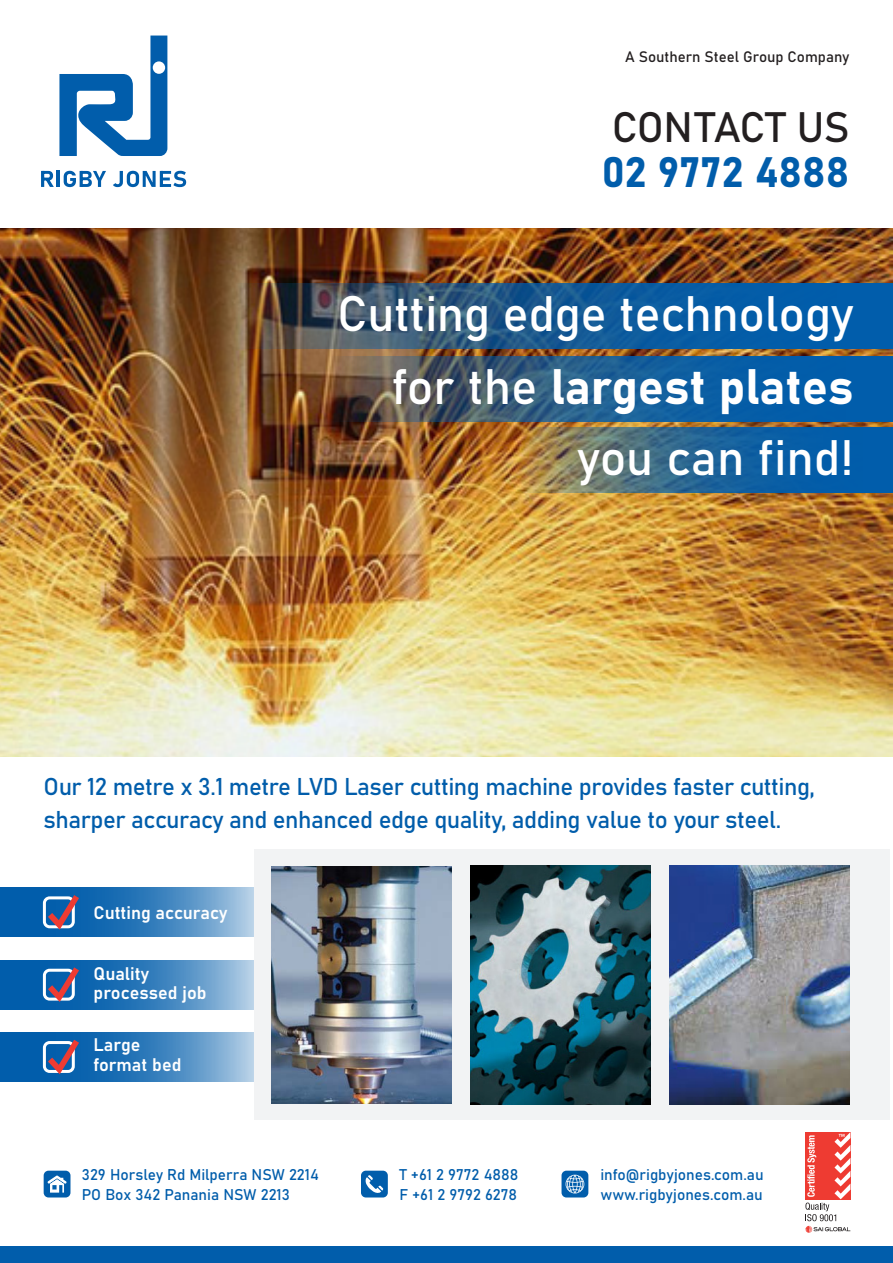
<style>
.page{position:relative;width:893px;height:1263px;background:#fff}
.page>*{position:absolute;margin:0;border:0;box-sizing:border-box;transform-origin:0 0}
.t1{font:49.2px "Bahnschrift";letter-spacing:-.01em;color:#fff}
.t2{font:42px "Bahnschrift";color:#015dab}
.t3{font:42px "Bahnschrift";letter-spacing:-.02em;color:#231f20}
.t4{font:24px/33px "Bahnschrift";letter-spacing:-.02em;color:#015dab}
.t5{font:18px/19.5px "Bahnschrift";color:#fff}
.t6{font:15.3px "Bahnschrift";color:#015dab}
.t7{font:15px "Bahnschrift";color:#231f20}
</style>
<div class="page">
<svg style="left:0;top:1032px;width:254px;height:49px;background:#3980bd"></svg>
<svg style="left:0;top:960px;width:254px;height:49px;background:#3981bd"></svg>
<svg style="left:0;top:888px;width:254px;height:49px;background:#3980bd"></svg>
<div style="left:43px;top:896px;width:32px;height:32px;border:3px solid #fff;border-radius:5px"></div>
<svg style="left:48px;top:895px;width:31px;height:34px"></svg>
<div style="left:43px;top:969px;width:32px;height:31px;border:3px solid #fff;border-radius:5px"></div>
<svg style="left:48px;top:967px;width:31px;height:35px"></svg>
<div style="left:43px;top:1041px;width:32px;height:32px;border:3px solid #fff;border-radius:5px"></div>
<svg style="left:48px;top:1040px;width:31px;height:34px"></svg>
<div style="left:254px;top:849px;width:636px;height:271px;background:#f2f3f4"></div>
<img style="left:0;top:228px;width:893px;height:529px">
<div style="left:0;top:1247px;width:893px;height:16px;background:#015dab"></div>
<div style="left:361px;top:1171px;width:27px;height:26px;background:#015dab;border-radius:5px"></div>
<svg style="left:365px;top:1175px;width:18px;height:18px"></svg>
<div style="left:44px;top:1171px;width:26px;height:26px;background:#015dab;border-radius:5px"></div>
<svg style="left:47px;top:1175px;width:20px;height:17px"></svg>
<div style="left:561px;top:1171px;width:27px;height:26px;background:#015dab;border-radius:5px"></div>
<svg style="left:566px;top:1175px;width:18px;height:18px"></svg>
<svg style="left:59px;top:36px;width:108px;height:120px"></svg>
<div style="left:153px;top:61px;width:12px;height:13px;background:#fff;border-radius:50%"></div>
<svg style="left:41px;top:171px;width:13px;height:16px"></svg>
<hr style="left:57px;top:171px;width:3px;height:16px;background:#015dab">
<svg style="left:64px;top:171px;width:42px;height:16px"></svg>
<svg style="left:113px;top:171px;width:73px;height:16px"></svg>
<img style="left:182px;top:283px;width:711px;height:66px">
<img style="left:284px;top:356px;width:609px;height:66px">
<img style="left:488px;top:427px;width:405px;height:66px">
<img style="left:471px;top:865px;width:179px;height:239px">
<img style="left:272px;top:866px;width:179px;height:237px">
<img style="left:670px;top:865px;width:179px;height:239px">
<svg style="left:805px;top:1132px;width:45px;height:101px"></svg>
<p class="t7" style="left:625px;top:47px;width:226px">A Southern Steel Group Company</p>
<p class="t3" style="left:612px;top:100px;width:239px">CONTACT US</p>
<p class="t2" style="left:602px;top:145px;width:249px">02 9772 4888</p>
<p class="t1" style="left:337px;top:283px;width:518px">Cutting edge technology</p>
<p class="t1" style="left:392px;top:356px;width:463px">for the largest plates</p>
<p class="t1" style="left:576px;top:426px;width:279px">you can find!</p>
<p class="t4" style="left:44px;top:770px;width:773px">Our 12 metre x 3.1 metre LVD Laser cutting machine provides faster cutting, sharper accuracy and enhanced edge quality, adding value to your steel.</p>
<p class="t5" style="left:94px;top:902px;width:135px">Cutting accuracy</p>
<p class="t5" style="left:94px;top:964px;width:115px">Quality processed job</p>
<p class="t5" style="left:94px;top:1035px;width:89px">Large format bed</p>
<p class="t6" style="left:82px;top:1165px;width:238px">329 Horsley Rd Milperra NSW 2214</p>
<p class="t6" style="left:82px;top:1185px;width:209px">PO Box 342 Panania NSW 2213</p>
<p class="t6" style="left:399px;top:1165px;width:120px">T +61 2 9772 4888</p>
<p class="t6" style="left:399px;top:1185px;width:119px">F +61 2 9792 6278</p>
<p class="t6" style="left:600px;top:1165px;width:165px">info@rigbyjones.com.au</p>
<p class="t6" style="left:600px;top:1185px;width:164px">www.rigbyjones.com.au</p>
</div>
